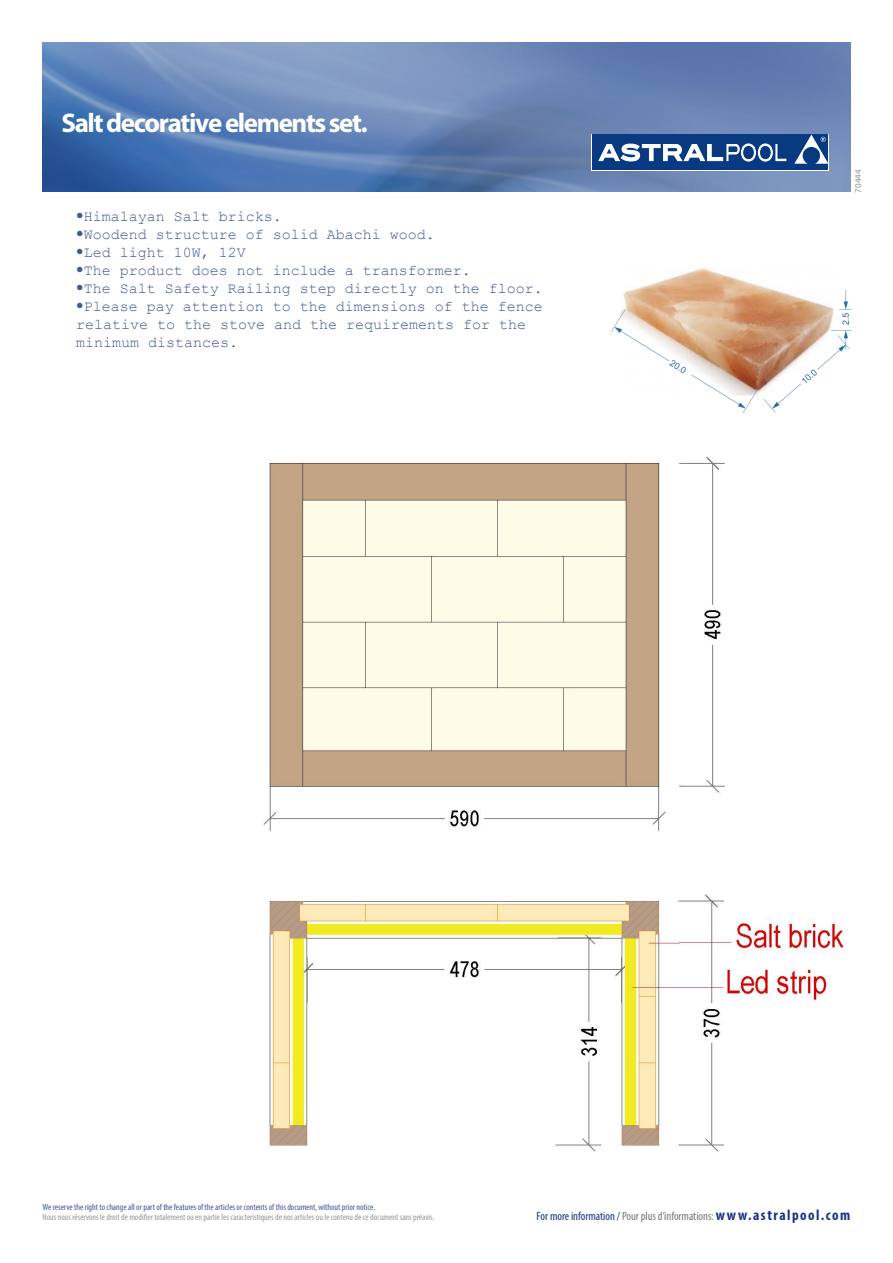
<style>
.page{position:relative;width:893px;height:1263px;background:#fff}
.page>*{position:absolute;margin:0;border:0;box-sizing:border-box;transform-origin:0 0}
.t1{font:700 27px "Myriad Pro";letter-spacing:-.05em;color:#fff}
.t2{font:15px/18px "Courier New";color:#435997}
.t3{font:15px "Courier New";color:#435997}
.t4{font:condensed 12px "Myriad Pro";color:#76787b}
.t5{font:condensed 9px "Myriad Pro";color:#96989b}
.t6{font:condensed 9px "Myriad Pro";color:#435997}
.t7{font:9px "Myriad Pro";color:#939598}
.s1{font-family:"Helvetica";font-weight:300}
.s2{font-style:inherit}
.s3{color:#193487}
.s4{font-weight:700;font-size:15px;color:#193487}
</style>
<div class="page">
<img style="left:43px;top:43px;width:807px;height:149px">
<svg style="left:591px;top:134px;width:238px;height:37px"></svg>
<div style="left:592px;top:135px;width:202px;height:35px;background:#083981"></div>
<div style="left:794px;top:135px;width:34px;height:35px;background:#083981"></div>
<svg style="left:794px;top:135px;width:34px;height:29px"></svg>
<svg style="left:598px;top:144px;width:188px;height:17px"></svg>
<img style="left:611px;top:268px;width:241px;height:145px">
<img style="left:263px;top:457px;width:582px;height:695px">
<h1 class="t1" style="left:62px;top:105px;width:308px">Salt decorative elements set.</h1>
<p class="t3" style="left:76px;top:207px;width:207px"><span class="s1">•</span>Himalayan Salt bricks.</p>
<p class="t3" style="left:76px;top:225px;width:360px"><span class="s1">•</span>Woodend structure of solid Abachi wood.</p>
<p class="t2" style="left:76px;top:242px;width:171px"><span class="s1">•</span>Led light 10W, 12V</p>
<p class="t2" style="left:76px;top:260px;width:396px"><span class="s1">•</span>The product does not include a transformer<span class="s2">.</span></p>
<p class="t2" style="left:76px;top:278px;width:468px"><span class="s1">•</span><span class="s2">The</span> Salt Safety Railing step directly on the floor.</p>
<p class="t2" style="left:76px;top:296px;width:468px"><span class="s1">•</span>Please pay attention to the dimensions of the fence relative to the stove and the requirements for the minimum distances.</p>
<p class="t7" style="left:853px;top:193px;width:25px;rotate:-90deg">70444</p>
<p class="t6" style="left:43px;top:1201px;width:334px">We reserve the right to change all or part of the features of the articles or contents of this document, without prior notice.</p>
<p class="t5" style="left:43px;top:1212px;width:393px">Nous nous réservons le droit de modifier totalement ou en partie les caracteristiques de nos articles ou le contenu de ce document sans préavis.</p>
<p class="t4" style="left:537px;top:1209px;width:315px"><span class="s3">For more information /</span> Pour plus d’informations: <span class="s4">www.astralpool.com</span></p>
</div>
